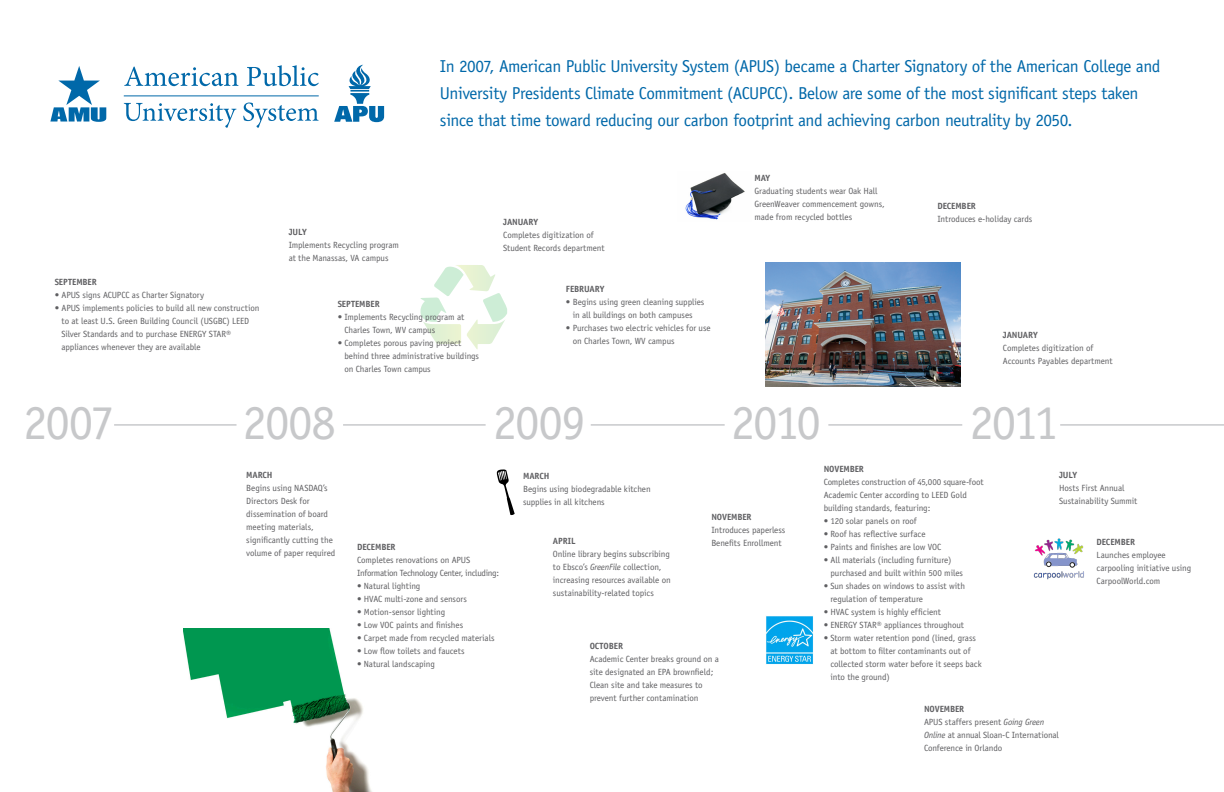
<style>
.page{position:relative;width:1224px;height:792px;background:#fff}
.page>*{position:absolute;margin:0;border:0;box-sizing:border-box;transform-origin:0 0}
.t1{font:49px "Officina Sans";letter-spacing:-.045em;color:#c7c8ca}
.t2{font:17.3px/26.9px "Officina Sans";letter-spacing:-.025em;color:#0068a9}
.t3{font:9px/13px "Officina Sans";letter-spacing:-.01em;color:#5f5f62}
.t4{font:700 9px "Officina Sans";letter-spacing:-.01em;color:#5f5f62}
.s1{font-weight:700}
.s2{font-style:italic}
</style>
<div class="page">
<svg style="left:420px;top:265px;width:87px;height:84px"></svg>
<img style="left:184px;top:629px;width:188px;height:162px">
<img style="left:685px;top:173px;width:60px;height:47px">
<img style="left:765px;top:262px;width:196px;height:125px">
<hr style="left:114px;top:424px;width:123px;height:1px;background:#adaeb2">
<hr style="left:343px;top:424px;width:143px;height:1px;background:#adaeb2">
<hr style="left:591px;top:424px;width:134px;height:1px;background:#adaeb2">
<hr style="left:828px;top:424px;width:134px;height:1px;background:#adaeb2">
<hr style="left:1060px;top:424px;width:164px;height:1px;background:#adaeb2">
<img style="left:1033px;top:538px;width:51px;height:42px">
<svg style="left:496px;top:469px;width:19px;height:47px"></svg>
<svg style="left:124px;top:67px;width:114px;height:19px"></svg>
<svg style="left:247px;top:65px;width:72px;height:21px"></svg>
<svg style="left:124px;top:103px;width:112px;height:25px"></svg>
<svg style="left:243px;top:103px;width:75px;height:25px"></svg>
<hr style="left:124px;top:96px;width:195px;height:1px;background:#0068a9">
<svg style="left:334px;top:65px;width:50px;height:57px"></svg>
<svg style="left:50px;top:66px;width:56px;height:56px"></svg>
<img style="left:766px;top:616px;width:47px;height:48px">
<p class="t4" style="left:55px;top:276px;width:44px">SEPTEMBER</p>
<p class="t3" style="left:55px;top:288px;width:151px">• APUS signs ACUPCC as Charter Signatory</p>
<p class="t3" style="left:62px;top:301px;width:199px;text-indent:-7px">• APUS implements policies to build all new construction to at least U.S. Green Building Council (USGBC) LEED Silver Standards and to purchase ENERGY STAR® appliances whenever they are available</p>
<p class="t2" style="left:440px;top:53px;width:722px">In 2007, American Public University System (APUS) became a Charter Signatory of the American College and<br>University Presidents Climate Commitment (ACUPCC). Below are some of the most significant steps taken since that time toward reducing our carbon footprint and achieving carbon neutrality by 2050.</p>
<p class="t4" style="left:289px;top:226px;width:19px">JULY</p>
<p class="t3" style="left:289px;top:238px;width:112px">Implements Recycling program at the Manassas, VA campus</p>
<p class="t4" style="left:338px;top:298px;width:44px">SEPTEMBER</p>
<p class="t3" style="left:344px;top:311px;width:121px;text-indent:-7px">• Implements Recycling program at<br>Charles Town, WV campus</p>
<p class="t3" style="left:344px;top:337px;width:136px;text-indent:-7px">• Completes porous paving project behind three administrative buildings on Charles Town campus</p>
<p class="t4" style="left:503px;top:216px;width:36px">JANUARY</p>
<p class="t3" style="left:503px;top:228px;width:103px">Completes digitization of<br>Student Records department</p>
<p class="t4" style="left:566px;top:284px;width:40px">FEBRUARY</p>
<p class="t3" style="left:566px;top:296px;width:140px;text-align:center">• Begins using green cleaning supplies in all buildings on both campuses</p>
<p class="t3" style="left:573px;top:322px;width:140px;text-indent:-7px">• Purchases two electric vehicles for use on Charles Town, WV campus</p>
<p class="t4" style="left:755px;top:173px;width:17px">MAY</p>
<p class="t3" style="left:755px;top:185px;width:132px">Graduating students wear Oak Hall<br>GreenWeaver commencement gowns, made from recycled bottles</p>
<p class="t3" style="left:937px;top:200px;width:96px"><span class="s1">DECEMBER<br></span>Introduces e-holiday cards</p>
<p class="t3" style="left:1003px;top:328px;width:111px"><span class="s1">JANUARY<br></span>Completes digitization of<br>Accounts Payables department</p>
<p class="t1" style="left:23px;top:393px;width:93px">2007</p>
<p class="t1" style="left:243px;top:393px;width:95px">2008</p>
<p class="t1" style="left:493px;top:393px;width:95px">2009</p>
<p class="t1" style="left:731px;top:393px;width:92px">2010</p>
<p class="t1" style="left:969px;top:393px;width:91px">2011</p>
<p class="t4" style="left:246px;top:469px;width:28px">MARCH</p>
<p class="t3" style="left:246px;top:481px;width:91px">Begins using NASDAQ’s<br>Directors Desk for dissemination of board meeting materials, significantly cutting the volume of paper required</p>
<p class="t4" style="left:357px;top:541px;width:40px">DECEMBER</p>
<p class="t3" style="left:357px;top:553px;width:144px">Completes renovations on APUS<br>Information Technology Center, including:</p>
<p class="t3" style="left:357px;top:579px;width:65px">• Natural lighting</p>
<p class="t3" style="left:357px;top:592px;width:111px">• HVAC multi-zone and sensors</p>
<p class="t3" style="left:357px;top:605px;width:90px">• Motion-sensor lighting</p>
<p class="t3" style="left:357px;top:618px;width:108px">• Low VOC paints and finishes</p>
<p class="t3" style="left:357px;top:631px;width:139px">• Carpet made from recycled materials</p>
<p class="t3" style="left:357px;top:644px;width:109px">• Low flow toilets and faucets</p>
<p class="t3" style="left:357px;top:657px;width:79px">• Natural landscaping</p>
<p class="t4" style="left:523px;top:471px;width:28px">MARCH</p>
<p class="t3" style="left:523px;top:483px;width:129px">Begins using biodegradable kitchen supplies in all kitchens</p>
<p class="t4" style="left:553px;top:536px;width:24px">APRIL</p>
<p class="t3" style="left:553px;top:548px;width:119px">Online library begins subscribing to Ebsco’s <span class="s2">GreenFile</span> collection, increasing resources available on sustainability-related topics</p>
<p class="t4" style="left:711px;top:511px;width:42px">NOVEMBER</p>
<p class="t3" style="left:711px;top:523px;width:76px">Introduces paperless<br>Benefits Enrollment</p>
<p class="t4" style="left:590px;top:641px;width:35px">OCTOBER</p>
<p class="t3" style="left:590px;top:653px;width:131px">Academic Center breaks ground on a site designated an EPA brownfield; Clean site and take measures to prevent further contamination</p>
<p class="t4" style="left:824px;top:464px;width:42px">NOVEMBER</p>
<p class="t3" style="left:824px;top:476px;width:161px">Completes construction of 45,000 square-foot<br>Academic Center according to LEED Gold building standards, featuring:</p>
<p class="t3" style="left:824px;top:515px;width:95px">• 120 solar panels on roof</p>
<p class="t3" style="left:824px;top:528px;width:103px">• Roof has reflective surface</p>
<p class="t3" style="left:824px;top:541px;width:119px">• Paints and finishes are low VOC</p>
<p class="t3" style="left:830px;top:554px;width:134px;text-indent:-7px">• All materials (including furniture) purchased and built within 500 miles</p>
<p class="t3" style="left:830px;top:580px;width:136px;text-indent:-7px">• Sun shades on windows to assist with regulation of temperature</p>
<p class="t3" style="left:824px;top:606px;width:119px">• HVAC system is highly efficient</p>
<p class="t3" style="left:824px;top:619px;width:142px">• ENERGY STAR® appliances throughout</p>
<p class="t3" style="left:830px;top:632px;width:153px;text-indent:-7px">• Storm water retention pond (lined, grass at bottom to filter contaminants out of collected storm water before it seeps back into the ground)</p>
<p class="t4" style="left:1059px;top:469px;width:19px">JULY</p>
<p class="t3" style="left:1059px;top:481px;width:80px">Hosts First Annual<br>Sustainability Summit</p>
<p class="t4" style="left:1097px;top:536px;width:40px">DECEMBER</p>
<p class="t3" style="left:1097px;top:548px;width:96px">Launches employee carpooling initiative using<br>CarpoolWorld.com</p>
<p class="t4" style="left:924px;top:703px;width:42px">NOVEMBER</p>
<p class="t3" style="left:924px;top:716px;width:136px">APUS staffers present <span class="s2">Going Green<br>Online</span> at annual Sloan-C International<br>Conference in Orlando</p>
</div>
